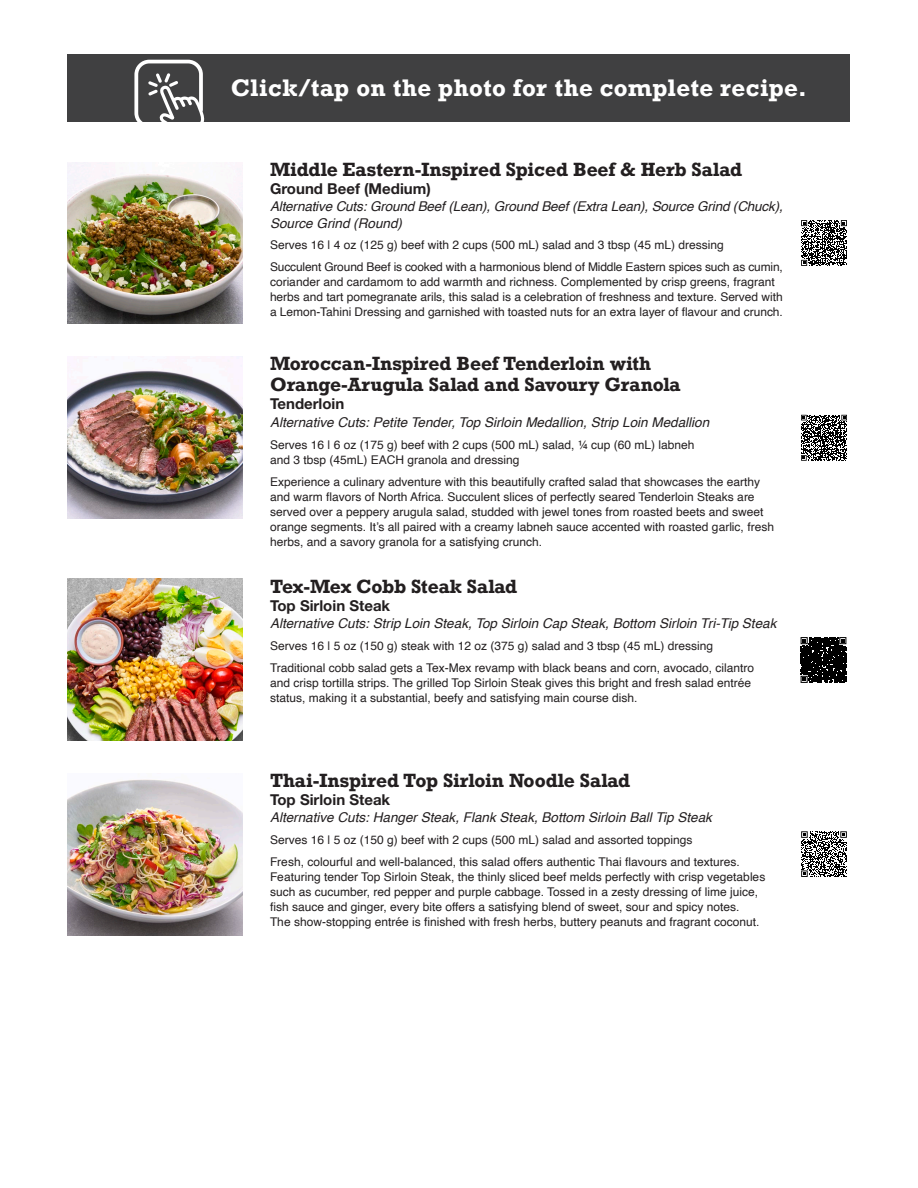
<style>
.page{position:relative;width:918px;height:1188px;background:#fff}
.page>*{position:absolute;margin:0;border:0;box-sizing:border-box;transform-origin:0 0}
.t1{font:700 22.5px "Rockwell";letter-spacing:.015em;color:#fff}
.Dish_Name{font:700 18px/21px "Rockwell";letter-spacing:-.01em;color:#231f20}
.Meat_Cut{font:700 15px "Helvetica Neue LT Std";color:#231f20}
.Alternative_Meat_Cuts{font:italic 13.5px/16.2px "Helvetica";color:#231f20}
.Recipe_Description{font:12px/15px "Helvetica";color:#231f20}
</style>
<div class="page">
<div style="left:68px;top:54px;width:782px;height:68px;background:#404041"></div>
<svg style="left:134px;top:60px;width:71px;height:62px"></svg>
<svg style="left:801px;top:637px;width:45px;height:46px;background:#181818"></svg>
<svg style="left:801px;top:415px;width:46px;height:46px"></svg>
<svg style="left:801px;top:220px;width:46px;height:46px"></svg>
<svg style="left:801px;top:831px;width:46px;height:46px"></svg>
<img style="left:68px;top:579px;width:175px;height:162px">
<img style="left:68px;top:370px;width:175px;height:149px">
<img style="left:68px;top:162px;width:175px;height:162px">
<img style="left:68px;top:779px;width:175px;height:156px">
<hr style="left:917px;top:0;width:1px;height:337px;background:#3e3e3f">
<h1 class="t1" style="left:231px;top:74px;width:577px">Click/tap on the photo for the complete recipe.</h1>
<p class="Dish_Name" style="left:270px;top:158px;width:474px">Middle Eastern-Inspired Spiced Beef &amp; Herb Salad</p>
<p class="Meat_Cut" style="left:270px;top:179px;width:162px">Ground Beef (Medium)</p>
<p class="Alternative_Meat_Cuts" style="left:270px;top:199px;width:514px">Alternative Cuts: Ground Beef (Lean), Ground Beef (Extra Lean), Source Grind (Chuck),<br>Source Grind (Round)</p>
<p class="Recipe_Description" style="left:270px;top:238px;width:455px">Serves 16 | 4 oz (125 g) beef with 2 cups (500 mL) salad and 3 tbsp (45 mL) dressing</p>
<p class="Recipe_Description" style="left:270px;top:260px;width:514px">Succulent Ground Beef is cooked with a harmonious blend of Middle Eastern spices such as cumin, coriander and cardamom to add warmth and richness. Complemented by crisp greens, fragrant herbs and tart pomegranate arils, this salad is a celebration of freshness and texture. Served with a Lemon-Tahini Dressing and garnished with toasted nuts for an extra layer of flavour and crunch.</p>
<p class="Dish_Name" style="left:270px;top:353px;width:412px">Moroccan-Inspired Beef Tenderloin with<br>Orange-Arugula Salad and Savoury Granola</p>
<p class="Meat_Cut" style="left:270px;top:395px;width:76px">Tenderloin</p>
<p class="Alternative_Meat_Cuts" style="left:270px;top:415px;width:441px">Alternative Cuts: Petite Tender, Top Sirloin Medallion, Strip Loin Medallion</p>
<p class="Recipe_Description" style="left:270px;top:437px;width:426px">Serves 16 | 6 oz (175 g) beef with 2 cups (500 mL) salad, ¼ cup (60 mL) labneh and 3 tbsp (45mL) EACH granola and dressing</p>
<p class="Recipe_Description" style="left:270px;top:474px;width:506px">Experience a culinary adventure with this beautifully crafted salad that showcases the earthy and warm flavors of North Africa. Succulent slices of perfectly seared Tenderloin Steaks are served over a peppery arugula salad, studded with jewel tones from roasted beets and sweet orange segments. It’s all paired with a creamy labneh sauce accented with roasted garlic, fresh herbs, and a savory granola for a satisfying crunch.</p>
<p class="Dish_Name" style="left:270px;top:575px;width:249px">Tex-Mex Cobb Steak Salad</p>
<p class="Meat_Cut" style="left:270px;top:596px;width:122px">Top Sirloin Steak</p>
<p class="Alternative_Meat_Cuts" style="left:270px;top:616px;width:508px">Alternative Cuts: Strip Loin Steak, Top Sirloin Cap Steak, Bottom Sirloin Tri-Tip Steak</p>
<p class="Recipe_Description" style="left:270px;top:639px;width:445px">Serves 16 | 5 oz (150 g) steak with 12 oz (375 g) salad and 3 tbsp (45 mL) dressing</p>
<p class="Recipe_Description" style="left:270px;top:660px;width:486px">Traditional cobb salad gets a Tex-Mex revamp with black beans and corn, avocado, cilantro and crisp tortilla strips. The grilled Top Sirloin Steak gives this bright and fresh salad entrée status, making it a substantial, beefy and satisfying main course dish.</p>
<p class="Dish_Name" style="left:270px;top:769px;width:362px">Thai-Inspired Top Sirloin Noodle Salad</p>
<p class="Meat_Cut" style="left:270px;top:790px;width:122px">Top Sirloin Steak</p>
<p class="Alternative_Meat_Cuts" style="left:270px;top:810px;width:443px">Alternative Cuts: Hanger Steak, Flank Steak, Bottom Sirloin Ball Tip Steak</p>
<p class="Recipe_Description" style="left:270px;top:833px;width:424px">Serves 16 | 5 oz (150 g) beef with 2 cups (500 mL) salad and assorted toppings</p>
<p class="Recipe_Description" style="left:270px;top:855px;width:497px">Fresh, colourful and well-balanced, this salad offers authentic Thai flavours and textures.<br>Featuring tender Top Sirloin Steak, the thinly sliced beef melds perfectly with crisp vegetables such as cucumber, red pepper and purple cabbage. Tossed in a zesty dressing of lime juice, fish sauce and ginger, every bite offers a satisfying blend of sweet, sour and spicy notes.<br>The show-stopping entrée is finished with fresh herbs, buttery peanuts and fragrant coconut.</p>
</div>
